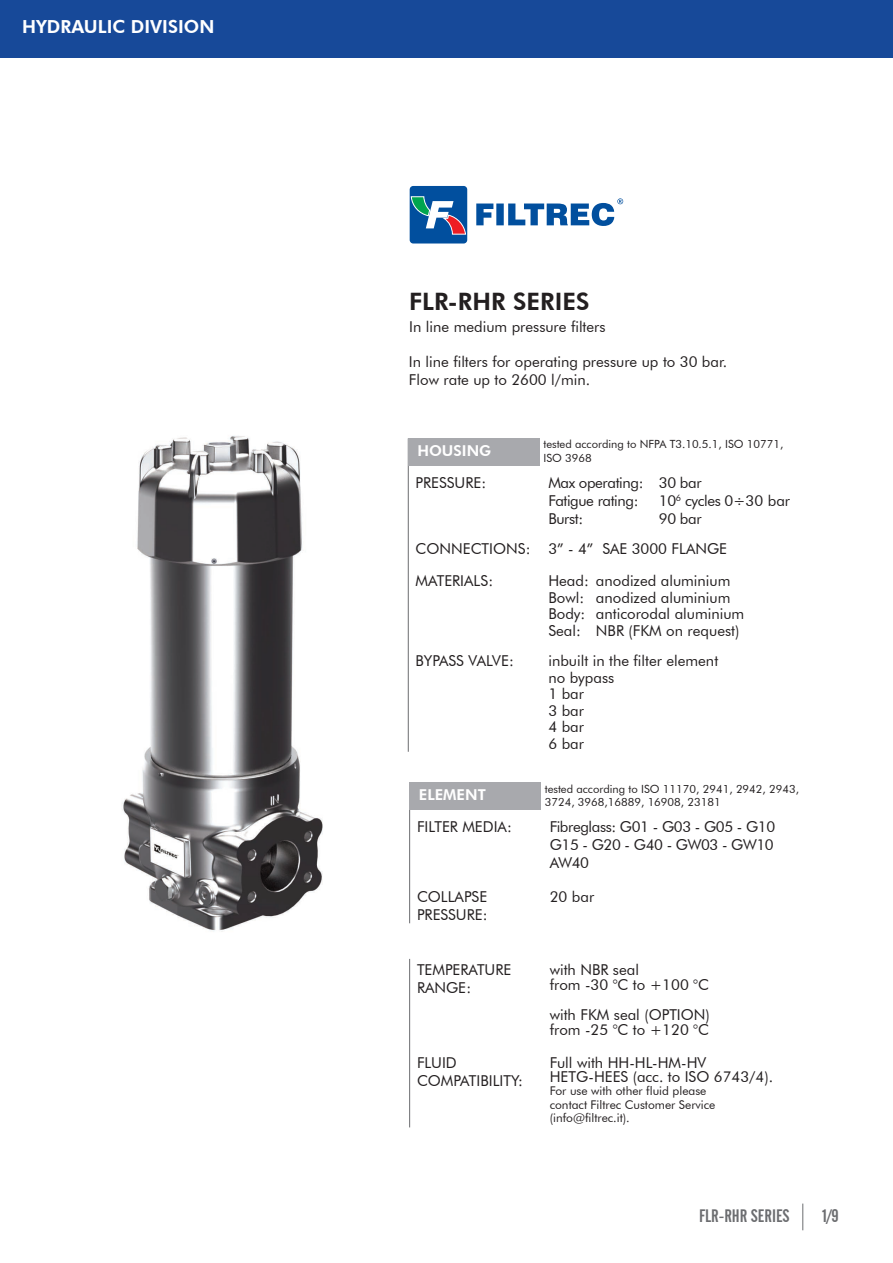
<style>
.page{position:relative;width:893px;height:1263px;background:#fff}
.page>*{position:absolute;margin:0;border:0;box-sizing:border-box;transform-origin:0 0}
.t1{font:800 24px "Futura BT";color:#231f20}
.t2{font:800 18px "Futura BT";color:#fff}
.t3{font:18px "Alternate Gothic No 2 BT";color:#6c6d70}
.t4{font:15px/16.5px "Futura BT";color:#231f20}
.t5{font:15px/18px "Futura BT";letter-spacing:-.025em;color:#231f20}
.t6{font:800 15px "Futura BT";color:#fff}
.t7{font:12px/13.5px "Futura BT";color:#231f20}
.t8{font:11.25px/13.5px "Futura BT";color:#231f20}
</style>
<div class="page">
<img style="left:122px;top:435px;width:201px;height:497px">
<svg style="left:410px;top:186px;width:57px;height:58px;background:#356ca2"></svg>
<svg style="left:476px;top:198px;width:147px;height:28px"></svg>
<hr style="left:408px;top:438px;width:1px;height:314px;background:#6c6d70">
<div style="left:408px;top:438px;width:132px;height:27px;background:#a8a9ad"></div>
<hr style="left:409px;top:784px;width:1px;height:139px;background:#6c6d70">
<div style="left:410px;top:783px;width:131px;height:27px;background:#a8a9ad"></div>
<hr style="left:409px;top:959px;width:1px;height:168px;background:#6c6d70">
<div style="left:0;top:0;width:893px;height:57px;background:#174999"></div>
<svg style="left:802px;top:1203px;width:1px;height:27px"></svg>
<p class="t2" style="left:22px;top:16px;width:194px">HYDRAULIC DIVISION</p>
<h1 class="t1" style="left:409px;top:287px;width:182px">FLR-RHR SERIES</h1>
<p class="t4" style="left:409px;top:318px;width:198px">In line medium pressure filters</p>
<p class="t4" style="left:409px;top:353px;width:320px;line-height:18px">In line filters for operating pressure up to 30 bar.<br>Flow rate up to 2600 l/min.</p>
<p class="t6" style="left:417px;top:441px;width:75px">HOUSING</p>
<p class="t8" style="left:543px;top:437px;width:242px">tested according to NFPA T3.10.5.1, ISO 10771,<br>ISO 3968</p>
<p class="t4" style="left:416px;top:474px;width:72px">PRESSURE:</p>
<p class="t5" style="left:548px;top:473px;width:155px">Max operating: 30 bar<br>Fatigue rating:</p>
<p class="t5" style="left:659px;top:491px;width:133px">10<sup>6</sup> cycles 0÷30 bar</p>
<p class="t4" style="left:416px;top:503px;width:313px;line-height:30.3px;text-indent:243px">90 bar<br>CONNECTIONS: 3” - 4” SAE 3000 FLANGE</p>
<p class="t4" style="left:416px;top:572px;width:79px">MATERIALS:</p>
<p class="t4" style="left:548px;top:572px;width:197px">Head: anodized aluminium<br>Bowl: anodized aluminium<br>Body: anticorodal aluminium<br>Seal: NBR (FKM on request)</p>
<p class="t4" style="left:416px;top:653px;width:100px">BYPASS VALVE:</p>
<p class="t4" style="left:548px;top:653px;width:171px">inbuilt in the filter element no bypass<br>1 bar<br>3 bar<br>4 bar<br>6 bar</p>
<p class="t4" style="left:548px;top:510px;width:36px">Burst:</p>
<p class="t6" style="left:419px;top:786px;width:69px">ELEMENT</p>
<p class="t8" style="left:545px;top:782px;width:256px">tested according to ISO 11170, 2941, 2942, 2943,<br>3724, 3968,16889, 16908, 23181</p>
<p class="t4" style="left:417px;top:819px;width:97px">FILTER MEDIA:</p>
<p class="t4" style="left:550px;top:818px;width:227px;line-height:18px;text-align:justify">Fibreglass: G01 - G03 - G05 - G10<br>G15 - G20 - G40 - GW03 - GW10<br>AW40</p>
<p class="t4" style="left:417px;top:888px;width:72px;line-height:18px">COLLAPSE<br>PRESSURE:</p>
<p class="t4" style="left:550px;top:888px;width:46px">20 bar</p>
<p class="t4" style="left:417px;top:960px;width:96px;line-height:18px">TEMPERATURE<br>RANGE:</p>
<p class="t4" style="left:550px;top:962px;width:161px;line-height:15px">with NBR seal<br>from -30 °C to +100 °C</p>
<p class="t4" style="left:550px;top:1007px;width:162px;line-height:15px">with FKM seal (OPTION) from -25 °C to +120 °C</p>
<p class="t4" style="left:417px;top:1054px;width:107px;line-height:18px">FLUID<br>COMPATIBILITY:</p>
<p class="t4" style="left:550px;top:1056px;width:225px;line-height:13.5px">Full with HH-HL-HM-HV<br>HETG-HEES (acc. to ISO 6743/4).</p>
<p class="t7" style="left:550px;top:1084px;width:167px">For use with other fluid please contact Filtrec Customer Service (info@filtrec.it).</p>
<p class="t3" style="left:699px;top:1206px;width:92px">FLR-RHR SERIES</p>
<p class="t3" style="left:823px;top:1206px;width:18px">1/9</p>
</div>
